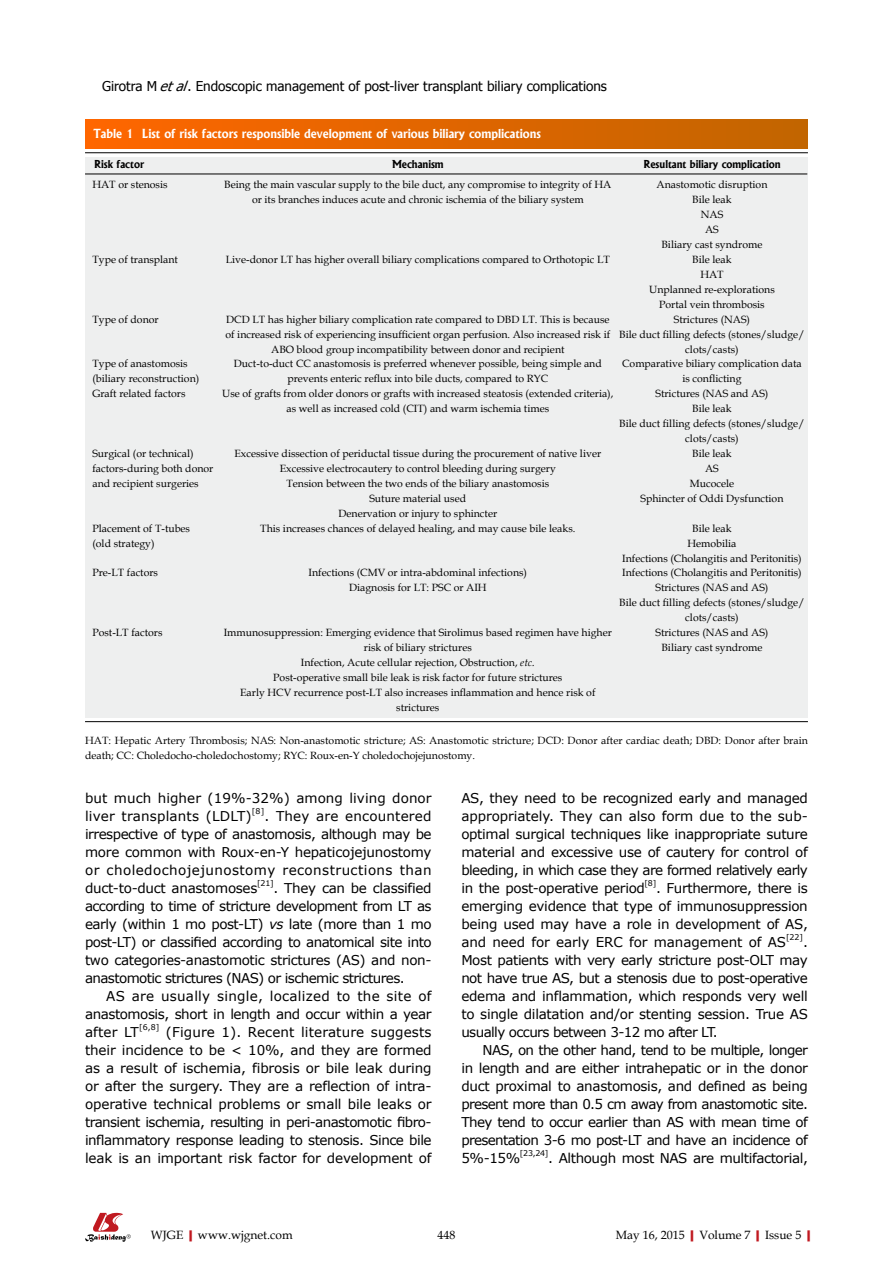
<style>
.page{position:relative;width:893px;height:1263px;background:#fff}
.page>*{position:absolute;margin:0;border:0;box-sizing:border-box;transform-origin:0 0}
.t1{font:13.5px/18px "Verdana";letter-spacing:-.03em;color:#000;text-align:justify}
.t2{font:13.5px "Verdana";letter-spacing:-.05em;color:#000}
.t3{font:13.5px "Tahoma";color:#000}
.t4{font:13.5px/18px "Verdana";letter-spacing:.005em;color:#000}
.t5{font:13.5px "Verdana";letter-spacing:.02em;color:#000}
.t6{font:700 12px "Albertus";color:#fff}
.t7{font:12px "Book Antiqua";color:#000}
.t8{font:10.5px/15px "Book Antiqua";color:#000;text-align:center}
.t9{font:700 10.5px "Albertus";color:#000}
.t10{font:7.8px "Verdana";letter-spacing:-.025em;color:#000}
.s1{font-style:italic}
.s2{font-weight:700;color:#c01920}
</style>
<div class="page">
<svg style="left:85px;top:1213px;width:46px;height:29px"></svg>
<div style="left:85px;top:119px;width:723px;height:29px;background:linear-gradient(to right,#f60,#c16500)"></div>
<div style="left:85px;top:157px;width:723px;height:561px;background:#eeefef"></div>
<hr style="left:85px;top:152px;width:723px;height:1px;background:#000">
<hr style="left:85px;top:174px;width:722px;height:1px;background:#000">
<hr style="left:85px;top:721px;width:723px;height:1px;background:#000">
<p class="t3" style="left:102px;top:77px;width:506px">Girotra M <span class="s1">etal</span>. Endoscopic management of post-liver transplant biliary complications</p>
<p class="t6" style="left:94px;top:126px;width:449px">Table 1 List of risk factors responsible development of various biliary complications</p>
<p class="t9" style="left:94px;top:158px;width:51px">Risk factor</p>
<p class="t9" style="left:392px;top:158px;width:53px">Mechanism</p>
<p class="t9" style="left:643px;top:158px;width:139px">Resultant biliary complication</p>
<p class="t8" style="left:92px;top:177px;width:77px">HAT or stenosis</p>
<p class="t8" style="left:224px;top:177px;width:389px">Being the main vascular supply to the bile duct, any compromise to integrity of HA or its branches induces acute and chronic ischemia of the biliary system</p>
<p class="t8" style="left:656px;top:177px;width:112px">Anastomotic disruption<br>Bile leak<br>NAS<br>AS<br>Biliary cast syndrome</p>
<p class="t8" style="left:92px;top:251px;width:87px">Type of transplant</p>
<p class="t8" style="left:226px;top:251px;width:386px">Live-donor LT has higher overall biliary complications compared to Orthotopic LT</p>
<p class="t8" style="left:649px;top:251px;width:127px">Bile leak<br>HAT<br>Unplanned re-explorations<br>Portal vein thrombosis</p>
<p class="t8" style="left:92px;top:311px;width:68px">Type of donor</p>
<p class="t8" style="left:225px;top:311px;width:386px">DCD LT has higher biliary complication rate compared to DBD LT. This is because of increased risk of experiencing insufficient organ perfusion. Also increased risk if<br>ABO blood group incompatibility between donor and recipient</p>
<p class="t8" style="left:619px;top:311px;width:187px">Strictures (NAS)<br>Bile duct filling defects (stones/sludge/ clots/casts)</p>
<p class="t8" style="left:92px;top:356px;width:108px;text-align:left">Type of anastomosis (biliary reconstruction)</p>
<p class="t8" style="left:234px;top:356px;width:369px">Duct-to-duct CC anastomosis is preferred whenever possible, being simple and prevents enteric reflux into bile ducts, compared to RYC</p>
<p class="t8" style="left:622px;top:356px;width:181px">Comparative biliary complication data is conflicting</p>
<p class="t8" style="left:92px;top:386px;width:95px">Graft related factors</p>
<p class="t8" style="left:222px;top:386px;width:393px">Use of grafts from older donors or grafts with increased steatosis (extended criteria), as well as increased cold (CIT) and warm ischemia times</p>
<p class="t8" style="left:619px;top:386px;width:187px">Strictures (NAS and AS)<br>Bile leak<br>Bile duct filling defects (stones/sludge/ clots/casts)</p>
<p class="t8" style="left:92px;top:446px;width:123px;text-align:left">Surgical (or technical) factors-during both donor and recipient surgeries</p>
<p class="t8" style="left:234px;top:446px;width:368px">Excessive dissection of periductal tissue during the procurement of native liver Excessive electrocautery to control bleeding during surgery<br>Tension between the two ends of the biliary anastomosis<br>Suture material used<br>Denervation or injury to sphincter</p>
<p class="t8" style="left:640px;top:446px;width:144px">Bile leak<br>AS<br>Mucocele<br>Sphincter of Oddi Dysfunction</p>
<p class="t8" style="left:92px;top:520px;width:99px;text-align:left">Placement of T-tubes (old strategy)</p>
<p class="t8" style="left:260px;top:520px;width:317px">This increases chances of delayed healing, and may cause bile leaks.</p>
<p class="t8" style="left:622px;top:520px;width:181px">Bile leak<br>Hemobilia<br>Infections (Cholangitis and Peritonitis)</p>
<p class="t8" style="left:92px;top:565px;width:67px">Pre-LT factors</p>
<p class="t8" style="left:309px;top:565px;width:220px">Infections (CMV or intra-abdominal infections)<br>Diagnosis for LT: PSC or AIH</p>
<p class="t8" style="left:619px;top:565px;width:187px">Infections (Cholangitis and Peritonitis)<br>Strictures (NAS and AS)<br>Bile duct filling defects (stones/sludge/ clots/casts)</p>
<p class="t8" style="left:92px;top:625px;width:72px">Post-LT factors</p>
<p class="t8" style="left:224px;top:625px;width:390px">Immunosuppression: Emerging evidence that Sirolimus based regimen have higher risk of biliary strictures<br>Infection, Acute cellular rejection, Obstruction, <span class="s1">etc.<br></span>Post-operative small bile leak is risk factor for future strictures<br>Early HCV recurrence post-LT also increases inflammation and hence risk of strictures</p>
<p class="t8" style="left:655px;top:625px;width:114px">Strictures (NAS and AS)<br>Biliary cast syndrome</p>
<p class="t8" style="left:85px;top:732px;width:724px;text-align:left">HAT: Hepatic Artery Thrombosis; NAS: Non-anastomotic stricture; AS: Anastomotic stricture; DCD: Donor after cardiac death; DBD: Donor after brain death; CC: Choledocho-choledochostomy; RYC: Roux-en-Y choledochojejunostomy.</p>
<p class="t4" style="left:85px;top:788px;width:348px">but much higher (19%-32%) among living donor liver transplants (LDLT)</p>
<p class="t10" style="left:252px;top:806px;width:14px">[8]</p>
<p class="t1" style="left:85px;top:806px;width:348px;text-indent:179px">. They are encountered irrespective of type of anastomosis, although may be more common with Roux-en-Y hepaticojejunostomy or choledochojejunostomy reconstructions than duct-to-duct anastomoses</p>
<p class="t10" style="left:257px;top:878px;width:18px">[21]</p>
<p class="t1" style="left:274px;top:878px;width:159px">. They can be classified</p>
<p class="t1" style="left:85px;top:896px;width:348px">according to time of stricture development from LT as</p>
<p class="t1" style="left:85px;top:914px;width:348px">early (within 1 mo post-LT) <span class="s1">vs</span> late (more than 1 mo</p>
<p class="t1" style="left:85px;top:932px;width:348px">post-LT) or classified according to anatomical site into</p>
<p class="t1" style="left:85px;top:950px;width:348px">two categories-anastomotic strictures (AS) and non-</p>
<p class="t1" style="left:85px;top:968px;width:321px">anastomotic strictures (NAS) or ischemic strictures.</p>
<p class="t5" style="left:106px;top:987px;width:327px">AS are usually single, localized to the site of</p>
<p class="t1" style="left:85px;top:1004px;width:348px">anastomosis, short in length and occur within a year</p>
<p class="t1" style="left:85px;top:1022px;width:55px">after LT</p>
<p class="t10" style="left:139px;top:1022px;width:22px">[6,8]</p>
<p class="t1" style="left:85px;top:1022px;width:348px;text-align:left;text-indent:81px">(Figure 1). Recent literature suggests their incidence to be &lt; 10%, and they are formed as a result of ischemia, fibrosis or bile leak during or after the surgery. They are a reflection of intra&shy;operative technical problems or small bile leaks or transient ischemia, resulting in peri-anastomotic fibro&shy;inflammatory response leading to stenosis. Since bile leak is an important risk factor for development of</p>
<p class="t1" style="left:461px;top:788px;width:348px">AS, they need to be recognized early and managed appropriately. They can also form due to the sub&shy;optimal surgical techniques like inappropriate suture material and excessive use of cautery for control of bleeding, in which case they are formed relatively early in the post-operative period</p>
<p class="t10" style="left:645px;top:878px;width:13px">[8]</p>
<p class="t1" style="left:461px;top:878px;width:348px;text-indent:195px">. Furthermore, there is emerging evidence that type of immunosuppression being used may have a role in development of AS, and need for early ERC for management of AS</p>
<p class="t10" style="left:786px;top:932px;width:19px">[22]</p>
<p class="t1" style="left:803px;top:932px;width:6px">.</p>
<p class="t1" style="left:461px;top:950px;width:348px">Most patients with very early stricture post-OLT may</p>
<p class="t1" style="left:461px;top:968px;width:348px">not have true AS, but a stenosis due to post-operative</p>
<p class="t1" style="left:461px;top:986px;width:348px">edema and inflammation, which responds very well</p>
<p class="t1" style="left:461px;top:1004px;width:348px">to single dilatation and/or stenting session. True AS</p>
<p class="t1" style="left:461px;top:1022px;width:258px">usually occurs between 3-12 mo after LT.</p>
<p class="t2" style="left:483px;top:1041px;width:327px">NAS, on the other hand, tend to be multiple, longer</p>
<p class="t1" style="left:461px;top:1058px;width:348px">in length and are either intrahepatic or in the donor</p>
<p class="t1" style="left:461px;top:1076px;width:348px">duct proximal to anastomosis, and defined as being</p>
<p class="t2" style="left:461px;top:1095px;width:348px">present more than 0.5 cm away from anastomotic site.</p>
<p class="t1" style="left:461px;top:1112px;width:348px">They tend to occur earlier than AS with mean time of</p>
<p class="t2" style="left:461px;top:1131px;width:348px">presentation 3-6 mo post-LT and have an incidence of</p>
<p class="t1" style="left:461px;top:1148px;width:60px">5%-15%</p>
<p class="t10" style="left:520px;top:1148px;width:30px">[23,24]</p>
<p class="t1" style="left:548px;top:1148px;width:261px">. Although most NAS are multifactorial,</p>
<p class="t7" style="left:151px;top:1226px;width:143px">WJGE<span class="s2">|</span>www.wjgnet.com</p>
<p class="t7" style="left:437px;top:1226px;width:19px">448</p>
<p class="t7" style="left:616px;top:1226px;width:202px">May 16, 2015<span class="s2">|</span>Volume 7<span class="s2">|</span>Issue 5<span class="s2">|</span></p>
</div>
